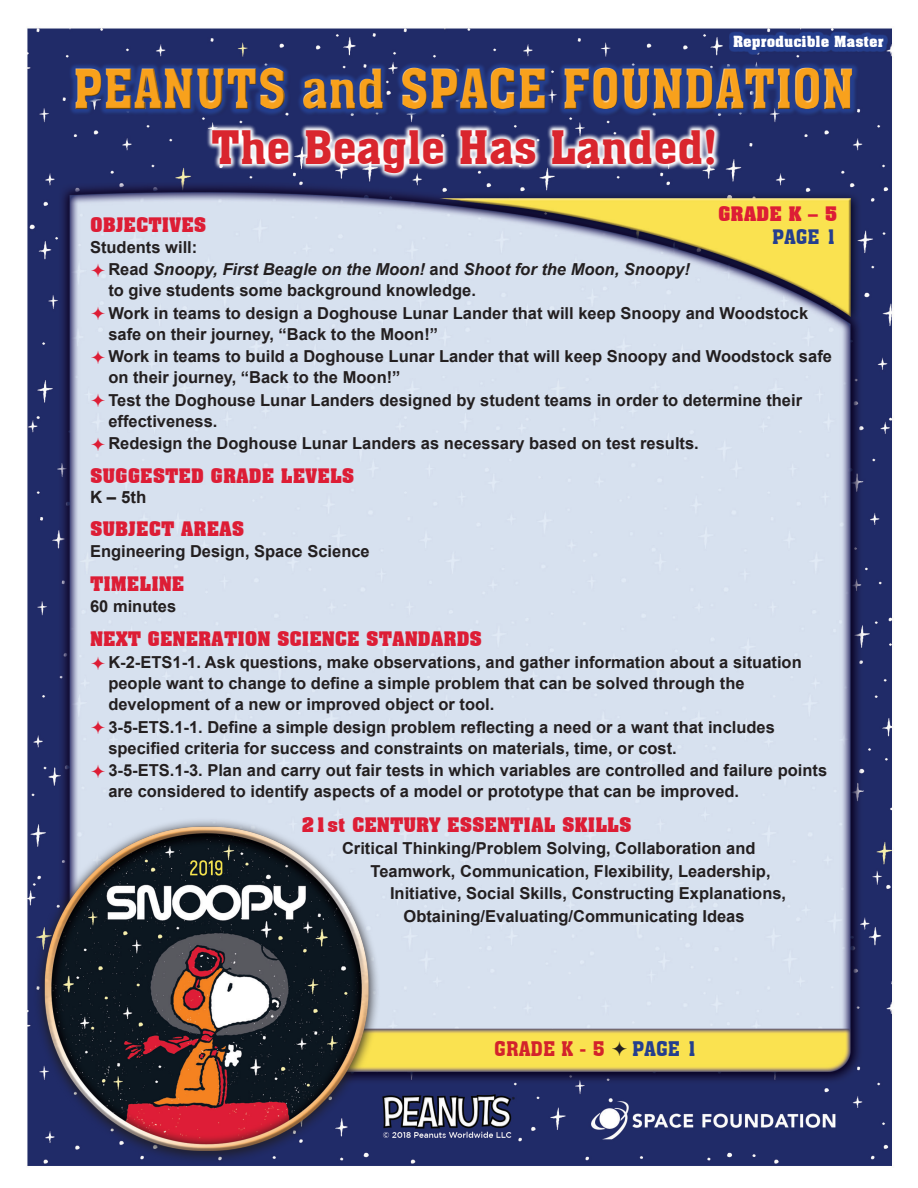
<style>
.page{position:relative;width:918px;height:1188px;background:#fff}
.page>*{position:absolute;margin:0;border:0;box-sizing:border-box;transform-origin:0 0}
.t1{font:54px "Aachen BT";color:#f8a11c;scale:.9 1}
.t2{font:45px "Aachen BT";color:#d9262e}
.t3{font:19.65px "Aachen BT";color:#d3232b}
.t4{font:19.65px "Aachen BT";color:#253f8e}
.t5{font:700 19.5px "Aachen BT";color:#dd1d35}
.t6{font:19.5px "Aachen BT";color:#253f8e}
.t7{font:700 16.95px "Arial";color:#231f20}
.t8{font:700 16.5px/22.5px "Arial";color:#231f20}
.t9{font:italic 700 16.5px/22.5px "Arial";color:#231f20}
.t10{font:700 15px "Aachen BT";color:#fff}
.s1{font-style:normal}
</style>
<div class="page">
<img style="left:27px;top:28px;width:867px;height:1138px">
<div style="left:74px;top:66px;width:786px;height:51px;background:#202b68"></div>
<svg style="left:69px;top:61px;width:790px;height:55px"></svg>
<div style="left:75px;top:67px;width:779px;height:42px;background:#fff;opacity:.75"></div>
<div style="left:75px;top:69px;width:779px;height:42px;background:#231f20;opacity:.75"></div>
<svg style="left:206px;top:124px;width:515px;height:55px"></svg>
<div style="left:732px;top:34px;width:158px;height:23px;background:#202b68"></div>
<svg style="left:729px;top:31px;width:159px;height:24px;fill:#243e8d"></svg>
<img style="left:27px;top:813px;width:357px;height:353px">
<svg style="left:92px;top:264px;width:13px;height:13px"></svg>
<svg style="left:92px;top:307px;width:13px;height:13px"></svg>
<svg style="left:92px;top:351px;width:13px;height:13px"></svg>
<svg style="left:92px;top:394px;width:13px;height:13px"></svg>
<svg style="left:92px;top:438px;width:13px;height:13px"></svg>
<svg style="left:92px;top:657px;width:13px;height:13px"></svg>
<svg style="left:92px;top:721px;width:13px;height:13px"></svg>
<svg style="left:92px;top:765px;width:13px;height:13px"></svg>
<svg style="left:612px;top:1041px;width:15px;height:15px"></svg>
<p class="t10" style="left:733px;top:32px;width:152px">Reproducible Master</p>
<h1 class="t1" style="left:74px;top:55px;width:869px">PEANUTS and SPACE FOUNDATION</h1>
<h2 class="t2" style="left:211px;top:119px;width:507px">The Beagle Has Landed!</h2>
<p class="t5" style="left:718px;top:201px;width:121px">GRADE K – 5</p>
<p class="t6" style="left:772px;top:225px;width:67px">PAGE 1</p>
<p class="t5" style="left:90px;top:212px;width:118px">OBJECTIVES</p>
<p class="t9" style="left:108px;top:236px;width:583px;text-indent:-18px"><span class="s1">Students will:<br>Read</span> Snoopy, First Beagle on the Moon! <span class="s1">and</span> Shoot for the Moon, Snoopy!</p>
<p class="t8" style="left:108px;top:280px;width:701px">to give students some background knowledge.<br>Work in teams to design a Doghouse Lunar Lander that will keep Snoopy and Woodstock</p>
<p class="t8" style="left:108px;top:323px;width:725px">safe on their journey, “Back to the Moon!”<br>Work in teams to build a Doghouse Lunar Lander that will keep Snoopy and Woodstock safe</p>
<p class="t8" style="left:108px;top:367px;width:695px">on their journey, “Back to the Moon!”<br>Test the Doghouse Lunar Landers designed by student teams in order to determine their</p>
<p class="t8" style="left:108px;top:410px;width:592px">effectiveness.<br>Redesign the Doghouse Lunar Landers as necessary based on test results.</p>
<p class="t5" style="left:90px;top:464px;width:266px">SUGGESTED GRADE LEVELS</p>
<p class="t7" style="left:90px;top:485px;width:58px">K – 5th</p>
<p class="t5" style="left:90px;top:517px;width:156px">SUBJECT AREAS</p>
<p class="t8" style="left:90px;top:541px;width:281px">Engineering Design, Space Science</p>
<p class="t5" style="left:90px;top:572px;width:96px">TIMELINE</p>
<p class="t8" style="left:90px;top:596px;width:88px">60 minutes</p>
<p class="t5" style="left:90px;top:627px;width:393px">NEXT GENERATION SCIENCE STANDARDS</p>
<p class="t8" style="left:108px;top:653px;width:695px;line-height:21px">K-2-ETS1-1. Ask questions, make observations, and gather information about a situation people want to change to define a simple problem that can be solved through the development of a new or improved object or tool.</p>
<p class="t8" style="left:108px;top:717px;width:668px;line-height:21px">3-5-ETS.1-1. Define a simple design problem reflecting a need or a want that includes specified criteria for success and constraints on materials, time, or cost.</p>
<p class="t8" style="left:108px;top:761px;width:720px;line-height:21px">3-5-ETS.1-3. Plan and carry out fair tests in which variables are controlled and failure points are considered to identify aspects of a model or prototype that can be improved.</p>
<p class="t5" style="left:302px;top:813px;width:332px">21st CENTURY ESSENTIAL SKILLS</p>
<p class="t8" style="left:342px;top:838px;width:415px">Critical Thinking/Problem Solving, Collaboration and</p>
<p class="t8" style="left:371px;top:860px;width:402px">Teamwork, Communication, Flexibility, Leadership,</p>
<p class="t8" style="left:390px;top:883px;width:398px">Initiative, Social Skills, Constructing Explanations,</p>
<p class="t8" style="left:404px;top:905px;width:343px">Obtaining/Evaluating/Communicating Ideas</p>
<p class="t3" style="left:494px;top:1036px;width:112px">GRADE K - 5</p>
<p class="t4" style="left:632px;top:1036px;width:67px">PAGE 1</p>
</div>
